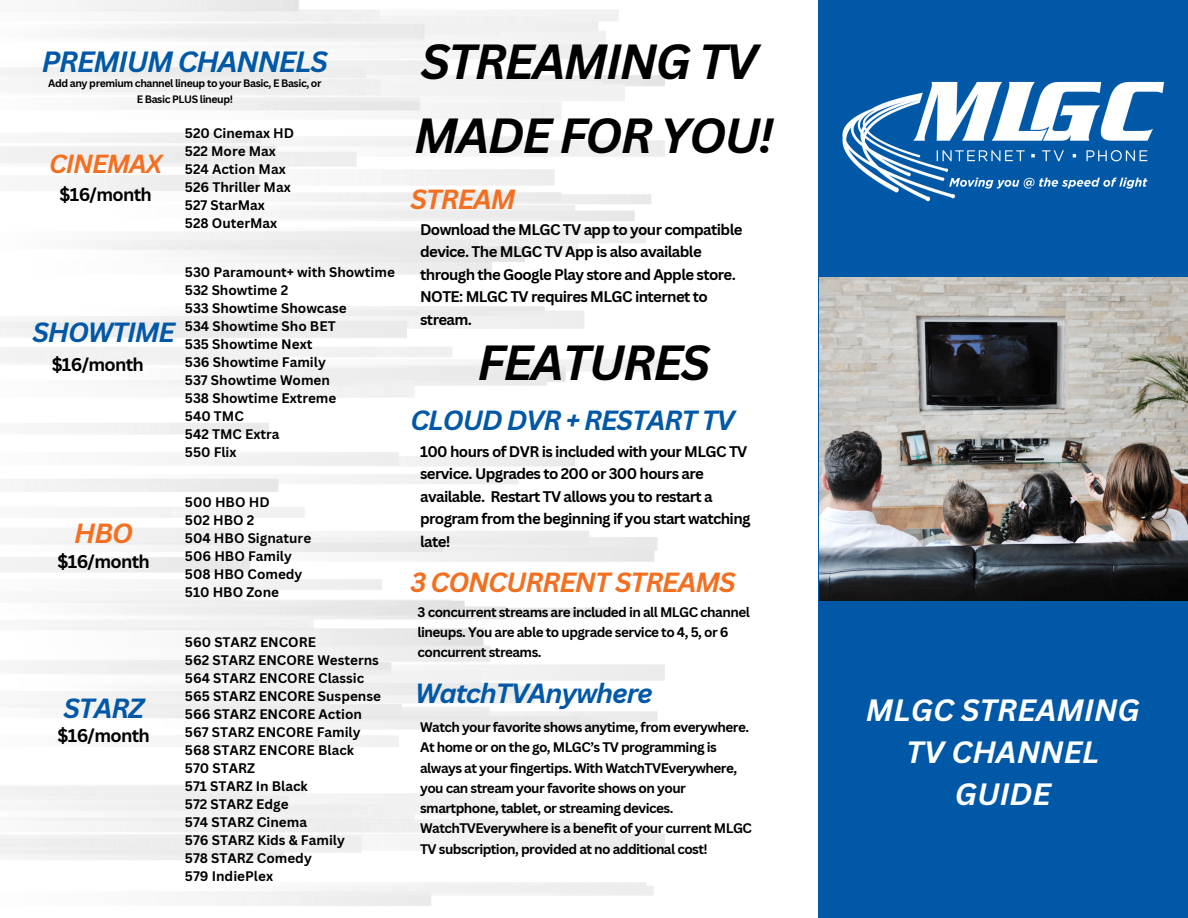
<style>
.page{position:relative;width:1188px;height:918px;background:#fff}
.page>*{position:absolute;margin:0;border:0;box-sizing:border-box;transform-origin:0 0}
.t1{font:italic 700 48px/74.2px "Canva Sans";letter-spacing:-.04em;color:#000}
.t2{font:italic 700 30px/41.7px "Canva Sans";color:#fff;text-align:center}
.t3{font:italic 700 28.5px "Canva Sans";letter-spacing:-.04em;color:#0058a6}
.t4{font:italic 700 27px "Canva Sans";letter-spacing:-.04em;color:#0058a6}
.t5{font:italic 700 27px "Canva Sans";letter-spacing:-.04em;color:#f36f21}
.t6{font:italic 700 25.5px "Canva Sans";letter-spacing:-.04em;color:#f36f21}
.t7{font:700 18px "Canva Sans";letter-spacing:-.04em;color:#000}
.t8{font:700 15px/22.5px "Canva Sans";letter-spacing:-.04em;color:#000}
.t9{font:700 13.5px "Canva Sans";color:#000}
.t10{font:700 13.5px/20.2px "Canva Sans";letter-spacing:-.04em;color:#000}
.t11{font:700 10.5px/15.8px "Canva Sans";letter-spacing:-.04em;color:#000;text-align:center}
</style>
<div class="page">
<div style="left:818px;top:0;width:370px;height:918px;background:#0058a6"></div>
<img style="left:842px;top:81px;width:323px;height:121px">
<img style="left:819px;top:278px;width:369px;height:323px">
<p class="t3" style="left:42px;top:42px;width:288px">PREMIUM CHANNELS</p>
<h6 class="t11" style="left:48px;top:75px;width:275px">Add any premium channel lineup to your Basic, E Basic, or<br>E Basic PLUS lineup!</h6>
<p class="t6" style="left:49px;top:146px;width:115px">CINEMAX</p>
<h6 class="t7" style="left:60px;top:182px;width:94px">$16/month</h6>
<p class="t9" style="left:185px;top:123px;width:111px">520 Cinemax HD</p>
<p class="t9" style="left:185px;top:141px;width:93px">522 More Max</p>
<p class="t9" style="left:185px;top:159px;width:102px">524 Action Max</p>
<p class="t9" style="left:185px;top:177px;width:107px">526 Thriller Max</p>
<p class="t9" style="left:185px;top:195px;width:81px">527 StarMax</p>
<p class="t9" style="left:185px;top:213px;width:94px">528 OuterMax</p>
<p class="t4" style="left:32px;top:314px;width:144px">SHOWTIME</p>
<p class="t7" style="left:52px;top:352px;width:94px">$16/month</p>
<p class="t9" style="left:185px;top:263px;width:212px">530 Paramount+ with Showtime</p>
<p class="t9" style="left:185px;top:281px;width:105px">532 Showtime 2</p>
<p class="t9" style="left:185px;top:299px;width:163px">533 Showtime Showcase</p>
<p class="t9" style="left:185px;top:317px;width:152px">534 Showtime Sho BET</p>
<p class="t9" style="left:185px;top:335px;width:129px">535 Showtime Next</p>
<h3 class="t9" style="left:185px;top:353px;width:142px">536 Showtime Family</h3>
<h5 class="t9" style="left:185px;top:371px;width:147px">537 Showtime Women</h5>
<p class="t9" style="left:185px;top:389px;width:153px">538 Showtime Extreme</p>
<p class="t9" style="left:185px;top:407px;width:60px">540 TMC</p>
<p class="t9" style="left:185px;top:425px;width:96px">542 TMC Extra</p>
<p class="t9" style="left:185px;top:443px;width:53px">550 Flix</p>
<p class="t5" style="left:74px;top:514px;width:60px">HBO</p>
<h1 class="t7" style="left:58px;top:549px;width:94px">$16/month</h1>
<p class="t9" style="left:185px;top:493px;width:86px">500 HBO HD</p>
<p class="t9" style="left:185px;top:511px;width:71px">502 HBO 2</p>
<p class="t9" style="left:185px;top:529px;width:128px">504 HBO Signature</p>
<h3 class="t9" style="left:185px;top:547px;width:109px">506 HBO Family</h3>
<h5 class="t9" style="left:185px;top:565px;width:119px">508 HBO Comedy</h5>
<p class="t9" style="left:185px;top:583px;width:96px">510 HBO Zone</p>
<p class="t4" style="left:63px;top:689px;width:82px">STARZ</p>
<p class="t7" style="left:58px;top:723px;width:94px">$16/month</p>
<p class="t9" style="left:185px;top:633px;width:133px">560 STARZ ENCORE</p>
<h3 class="t9" style="left:185px;top:651px;width:196px">562 STARZ ENCORE Westerns</h3>
<h5 class="t9" style="left:185px;top:669px;width:181px">564 STARZ ENCORE Classic</h5>
<p class="t9" style="left:185px;top:687px;width:198px">565 STARZ ENCORE Suspense</p>
<p class="t9" style="left:185px;top:705px;width:179px">566 STARZ ENCORE Action</p>
<p class="t9" style="left:185px;top:723px;width:177px">567 STARZ ENCORE Family</p>
<p class="t9" style="left:185px;top:741px;width:171px">568 STARZ ENCORE Black</p>
<p class="t9" style="left:185px;top:759px;width:72px">570 STARZ</p>
<p class="t9" style="left:185px;top:777px;width:125px">571 STARZ In Black</p>
<h3 class="t9" style="left:185px;top:795px;width:105px">572 STARZ Edge</h3>
<h3 class="t9" style="left:185px;top:813px;width:124px">574 STARZ Cinema</h3>
<h5 class="t9" style="left:185px;top:831px;width:162px">576 STARZ Kids &amp; Family</h5>
<p class="t9" style="left:185px;top:849px;width:128px">578 STARZ Comedy</p>
<p class="t9" style="left:185px;top:867px;width:90px">579 IndiePlex</p>
<h2 class="t1" style="left:414px;top:23px;width:361px">STREAMING TV<br>MADE FOR YOU!</h2>
<p class="t5" style="left:410px;top:180px;width:107px">STREAM</p>
<h4 class="t8" style="left:420px;top:218px;width:324px">Download the MLGC TV app to your compatible device. The MLGC TV App is also available through the Google Play store and Apple store.<br>NOTE: MLGC TV requires MLGC internet to stream.</h4>
<h3 class="t1" style="left:478px;top:324px;width:234px">FEATURES</h3>
<p class="t4" style="left:410px;top:401px;width:326px">CLOUD DVR + RESTART TV</p>
<h6 class="t8" style="left:420px;top:440px;width:332px">100 hours of DVR is included with your MLGC TV service. Upgrades to 200 or 300 hours are available. Restart TV allows you to restart a program from the beginning if you start watching late!</h6>
<h1 class="t5" style="left:410px;top:563px;width:327px">3 CONCURRENT STREAMS</h1>
<h3 class="t10" style="left:418px;top:601px;width:334px">3 concurrent streams are included in all MLGC channel lineups. You are able to upgrade service to 4, 5, or 6 concurrent streams.</h3>
<p class="t4" style="left:415px;top:674px;width:239px">WatchTVAnywhere</p>
<h6 class="t10" style="left:420px;top:717px;width:333px">Watch your favorite shows anytime, from everywhere.<br>At home or on the go, MLGC’s TV programming is always at your fingertips. With WatchTVEverywhere, you can stream your favorite shows on your smartphone, tablet, or streaming devices.<br>WatchTVEverywhere is a benefit of your current MLGC TV subscription, provided at no additional cost!</h6>
<p class="t2" style="left:866px;top:689px;width:275px">MLGC STREAMING<br>TV CHANNEL<br>GUIDE</p>
</div>
